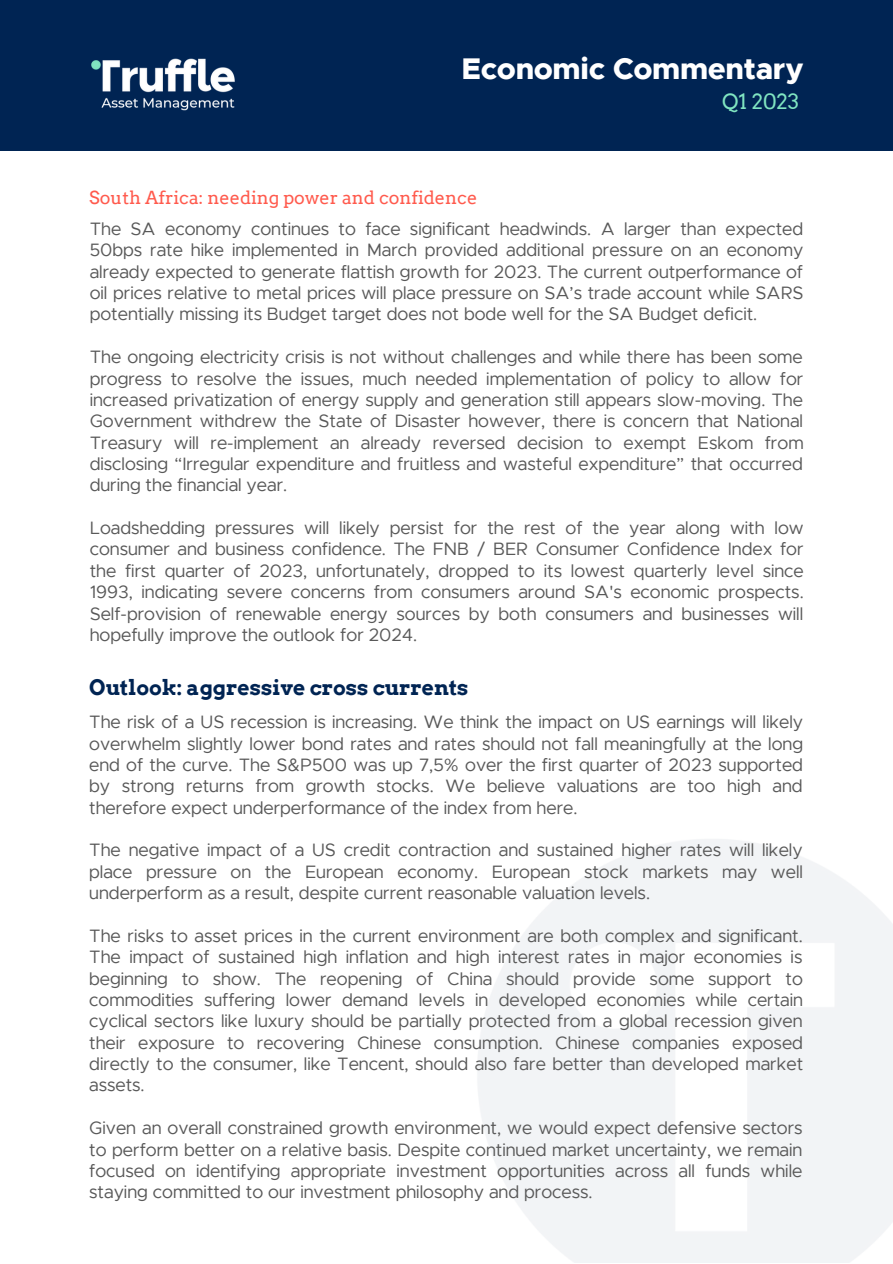
<style>
.page{position:relative;width:893px;height:1264px;background:#fff}
.page>*{position:absolute;margin:0;border:0;box-sizing:border-box;transform-origin:0 0}
.t1{font:800 30px "Metropolis";color:#fff}
.t2{font:700 21px "Arvo";color:#002453}
.t3{font:21px "Arvo";color:#80e5c1}
.t4{font:18px/21.3px "Metropolis";color:#595959;text-align:justify}
.t5{font:18px "Arvo";color:#ff5a4d}
</style>
<div class="page">
<div style="left:0;top:0;width:892px;height:151px;background:#002453"></div>
<img style="left:91px;top:58px;width:144px;height:53px">
<h1 class="t1" style="left:461px;top:55px;width:343px">Economic Commentary</h1>
<p class="t3" style="left:722px;top:88px;width:79px">Q1 2023</p>
<p class="t5" style="left:89px;top:187px;width:389px">South Africa: needing power and confidence</p>
<p class="t4" style="left:90px;top:219px;width:715px">The SA economy continues to face significant headwinds. A larger than expected 50bps rate hike implemented in March provided additional pressure on an economy already expected to generate flattish growth for 2023. The current outperformance of oil prices relative to metal prices will place pressure on SA’s trade account while SARS potentially missing its Budget target does not bode well for the SA Budget deficit.</p>
<p class="t4" style="left:90px;top:347px;width:715px">The ongoing electricity crisis is not without challenges and while there has been some progress to resolve the issues, much needed implementation of policy to allow for increased privatization of energy supply and generation still appears slow-moving. The Government withdrew the State of Disaster however, there is concern that National Treasury will re-implement an already reversed decision to exempt Eskom from disclosing “Irregular expenditure and fruitless and wasteful expenditure” that occurred during the financial year.</p>
<p class="t4" style="left:90px;top:518px;width:715px">Loadshedding pressures will likely persist for the rest of the year along with low consumer and business confidence. The FNB / BER Consumer Confidence Index for the first quarter of 2023, unfortunately, dropped to its lowest quarterly level since 1993, indicating severe concerns from consumers around SA's economic prospects.<br>Self-provision of renewable energy sources by both consumers and businesses will hopefully improve the outlook for 2024.</p>
<p class="t2" style="left:89px;top:675px;width:381px">Outlook: aggressive cross currents</p>
<p class="t4" style="left:89px;top:712px;width:715px">The risk of a US recession is increasing. We think the impact on US earnings will likely overwhelm slightly lower bond rates and rates should not fall meaningfully at the long end of the curve. The S&amp;P500 was up 7,5% over the first quarter of 2023 supported by strong returns from growth stocks. We believe valuations are too high and therefore expect underperformance of the index from here.</p>
<p class="t4" style="left:89px;top:840px;width:715px">The negative impact of a US credit contraction and sustained higher rates will likely place pressure on the European economy. European stock markets may well underperform as a result, despite current reasonable valuation levels.</p>
<p class="t4" style="left:89px;top:925px;width:715px">The risks to asset prices in the current environment are both complex and significant.<br>The impact of sustained high inflation and high interest rates in major economies is beginning to show. The reopening of China should provide some support to commodities suffering lower demand levels in developed economies while certain cyclical sectors like luxury should be partially protected from a global recession given their exposure to recovering Chinese consumption. Chinese companies exposed directly to the consumer, like Tencent, should also fare better than developed market assets.</p>
<p class="t4" style="left:89px;top:1118px;width:714px">Given an overall constrained growth environment, we would expect defensive sectors to perform better on a relative basis. Despite continued market uncertainty, we remain focused on identifying appropriate investment opportunities across all funds while staying committed to our investment philosophy and process.</p>
</div>
